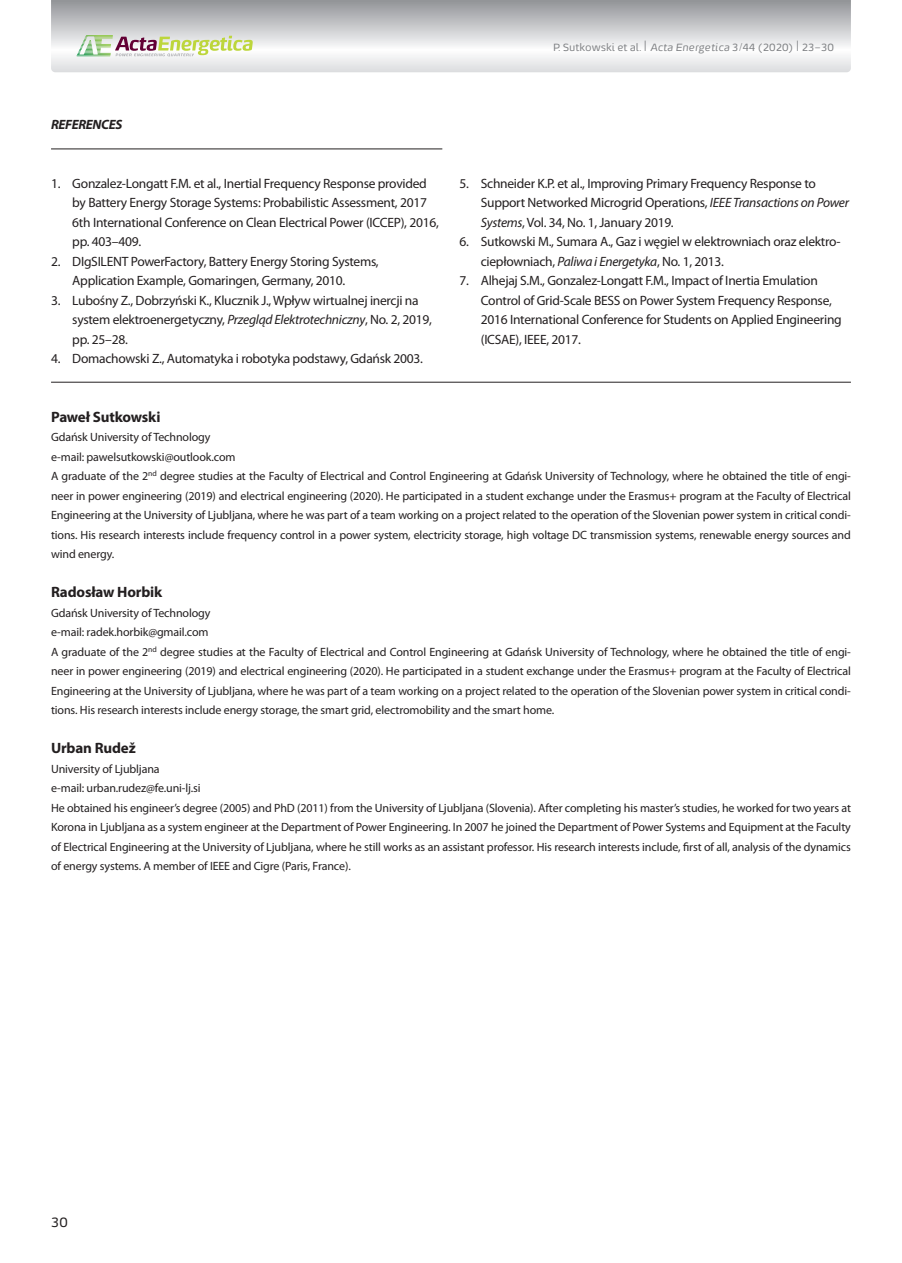
<style>
.page{position:relative;width:902px;height:1263px;background:#fff}
.page>*{position:absolute;margin:0;border:0;box-sizing:border-box;transform-origin:0 0}
.imie_i_nazwisko_auto{font:700 15px "Myriad Pro";letter-spacing:-.01em;color:#231f20}
.t1{font:13.5px/19.5px "Myriad Pro";letter-spacing:-.02em;color:#231f20}
.body{font:italic 700 13.5px "Myriad Pro";letter-spacing:-.025em;color:#231f20}
.t2{font:13.5px "Energa";color:#231f20}
.dane_autora{font:12px/19.5px "Myriad Pro";letter-spacing:-.01em;color:#231f20;text-align:justify}
.polski_body{font:10.5px "Energa";letter-spacing:-.005em;color:#808285}
.s1{font-size:15px}
.s2{font-style:italic}
</style>
<div class="page">
<svg style="left:51px;top:0;width:799px;height:72px"></svg>
<svg style="left:76px;top:35px;width:177px;height:21px"></svg>
<hr style="left:51px;top:149px;width:391px;height:1px;background:#231f20">
<hr style="left:51px;top:382px;width:799px;height:1px;background:#231f20">
<p class="polski_body" style="left:553px;top:41px;width:282px">P. Sutkowski et al. <span class="s1">|</span> <span class="s2">Acta Energetica</span> 3/44 (2020) <span class="s1">|</span> 23–30</p>
<p class="body" style="left:51px;top:116px;width:73px">REFERENCES</p>
<p class="t1" style="left:72px;top:173px;width:368px;text-indent:-21px">1. Gonzalez-Longatt F.M. et al., Inertial Frequency Response provided by Battery Energy Storage Systems: Probabilistic Assessment, 2017<br>6th International Conference on Clean Electrical Power (ICCEP), 2016, pp. 403–409.</p>
<p class="t1" style="left:72px;top:251px;width:308px;text-indent:-21px">2. DIgSILENT PowerFactory, Battery Energy Storing Systems,<br>Application Example, Gomaringen, Germany, 2010.</p>
<p class="t1" style="left:72px;top:290px;width:361px;text-indent:-21px">3. Lubośny Z., Dobrzyński K., Klucznik J., Wpływ wirtualnej inercji na system elektroenergetyczny, <span class="s2">Przegląd Elektrotechniczny</span>, No. 2, 2019, pp. 25–28.</p>
<p class="t1" style="left:51px;top:349px;width:373px">4. Domachowski Z., Automatyka i robotyka podstawy, Gdańsk 2003.</p>
<p class="t1" style="left:480px;top:173px;width:370px;text-indent:-21px">5. Schneider K.P. et al., Improving Primary Frequency Response to<br>Support Networked Microgrid Operations, <span class="s2">IEEE Transactions on Power<br>Systems</span>, Vol. 34, No. 1, January 2019.</p>
<p class="t1" style="left:480px;top:232px;width:361px;text-indent:-21px">6. Sutkowski M., Sumara A., Gaz i węgiel w elektrowniach oraz elektro&shy;ciepłowniach, <span class="s2">Paliwa i Energetyka</span>, No. 1, 2013.</p>
<p class="t1" style="left:480px;top:271px;width:362px;text-indent:-21px">7. Alhejaj S.M., Gonzalez-Longatt F.M., Impact of Inertia Emulation Control of Grid-Scale BESS on Power System Frequency Response, 2016 International Conference for Students on Applied Engineering (ICSAE), IEEE, 2017.</p>
<p class="imie_i_nazwisko_auto" style="left:51px;top:407px;width:111px">Paweł Sutkowski</p>
<p class="dane_autora" style="left:51px;top:427px;width:161px">Gdańsk University of Technology</p>
<p class="dane_autora" style="left:51px;top:447px;width:186px">e-mail: pawelsutkowski@outlook.com</p>
<p class="dane_autora" style="left:51px;top:466px;width:801px">A graduate of the 2<sup>nd</sup> degree studies at the Faculty of Electrical and Control Engineering at Gdańsk University of Technology, where he obtained the title of engi&shy;neer in power engineering (2019) and electrical engineering (2020). He participated in a student exchange under the Erasmus+ program at the Faculty of Electrical Engineering at the University of Ljubljana, where he was part of a team working on a project related to the operation of the Slovenian power system in critical condi&shy;tions. His research interests include frequency control in a power system, electricity storage, high voltage DC transmission systems, renewable energy sources and wind energy.</p>
<p class="imie_i_nazwisko_auto" style="left:51px;top:582px;width:113px">Radosław Horbik</p>
<p class="dane_autora" style="left:51px;top:603px;width:161px">Gdańsk University of Technology</p>
<p class="dane_autora" style="left:51px;top:622px;width:159px">e-mail: radek.horbik@gmail.com</p>
<p class="dane_autora" style="left:51px;top:642px;width:801px">A graduate of the 2<sup>nd</sup> degree studies at the Faculty of Electrical and Control Engineering at Gdańsk University of Technology, where he obtained the title of engi&shy;neer in power engineering (2019) and electrical engineering (2020). He participated in a student exchange under the Erasmus+ program at the Faculty of Electrical Engineering at the University of Ljubljana, where he was part of a team working on a project related to the operation of the Slovenian power system in critical condi&shy;tions. His research interests include energy storage, the smart grid, electromobility and the smart home.</p>
<p class="imie_i_nazwisko_auto" style="left:51px;top:738px;width:86px">Urban Rudež</p>
<p class="dane_autora" style="left:51px;top:759px;width:110px">University of Ljubljana</p>
<p class="dane_autora" style="left:51px;top:778px;width:151px">e-mail: urban.rudez@fe.uni-lj.si</p>
<p class="dane_autora" style="left:51px;top:798px;width:801px">He obtained his engineer’s degree (2005) and PhD (2011) from the University of Ljubljana (Slovenia). After completing his master’s studies, he worked for two years at Korona in Ljubljana as a system engineer at the Department of Power Engineering. In 2007 he joined the Department of Power Systems and Equipment at the Faculty of Electrical Engineering at the University of Ljubljana, where he still works as an assistant professor. His research interests include, first of all, analysis of the dynamics of energy systems. A member of IEEE and Cigre (Paris, France).</p>
<p class="t2" style="left:51px;top:1213px;width:18px">30</p>
</div>
